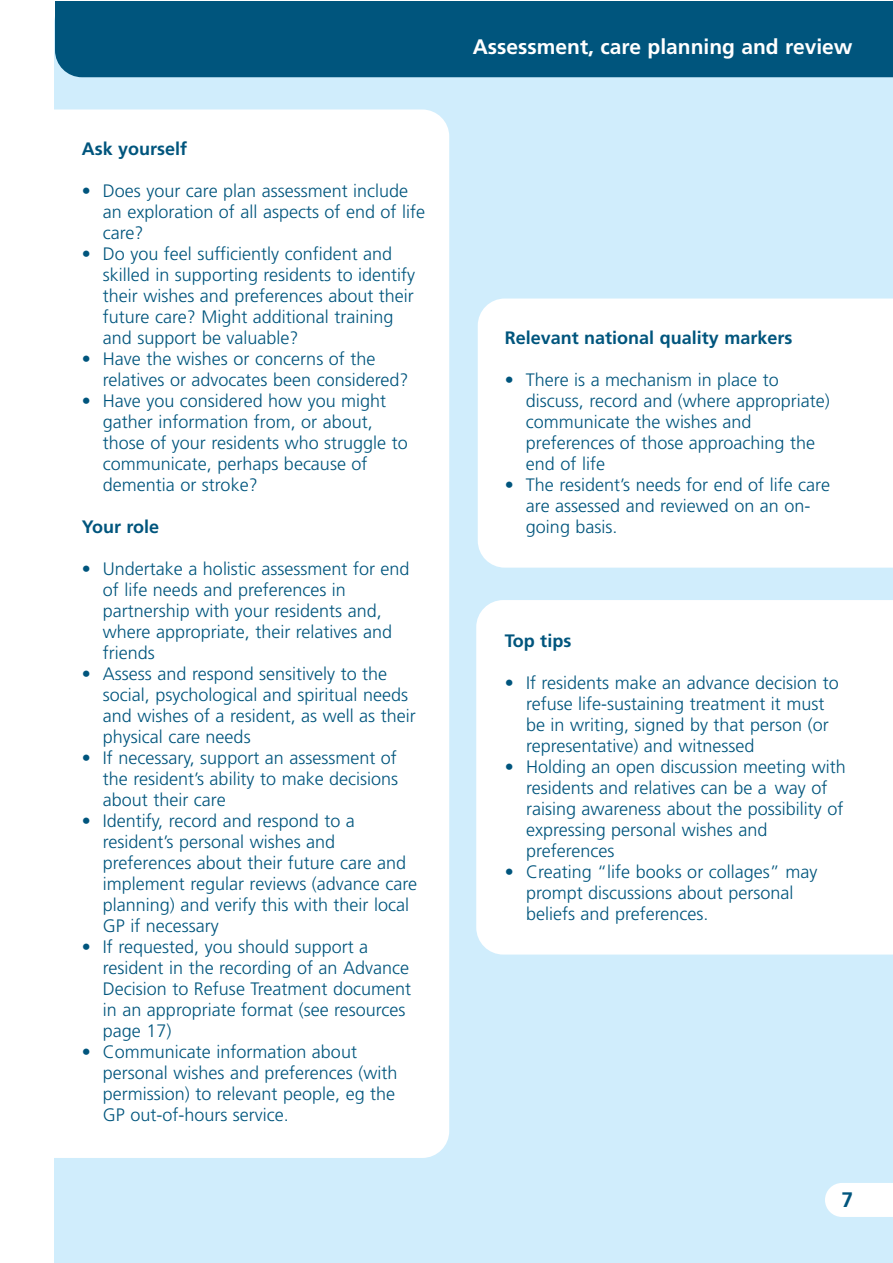
<style>
.page{position:relative;width:893px;height:1263px;background:#fff}
.page>*{position:absolute;margin:0;border:0;box-sizing:border-box;transform-origin:0 0}
.t1{font:700 21px "Frutiger";color:#fff}
.t2{font:700 21px "Frutiger";color:#00557d}
.t3{font:300 18px/21px "Frutiger";color:#00557d}
.t4{font:700 18px "Frutiger";color:#00557d}
</style>
<div class="page">
<div style="left:54px;top:17px;width:838px;height:1246px;background:#d0edfc"></div>
<div style="left:55px;top:1px;width:837px;height:76px;background:#00557d"></div>
<svg style="left:825px;top:1182px;width:67px;height:35px"></svg>
<div style="left:16px;top:110px;width:433px;height:1048px;background:#fff;border-radius:27px"></div>
<svg style="left:476px;top:600px;width:416px;height:354px"></svg>
<svg style="left:478px;top:298px;width:414px;height:270px"></svg>
<p class="t4" style="left:82px;top:138px;width:107px">Ask yourself</p>
<p class="t3" style="left:103px;top:180px;width:324px;text-indent:-21px">• Does your care plan assessment include an exploration of all aspects of end of life care?</p>
<p class="t3" style="left:103px;top:243px;width:314px;text-indent:-21px">• Do you feel sufficiently confident and skilled in supporting residents to identify their wishes and preferences about their future care? Might additional training and support be valuable?</p>
<p class="t3" style="left:103px;top:348px;width:307px;text-indent:-21px">• Have the wishes or concerns of the relatives or advocates been considered?</p>
<p class="t3" style="left:103px;top:390px;width:306px;text-indent:-21px">• Have you considered how you might gather information from, or about, those of your residents who struggle to communicate, perhaps because of dementia or stroke?</p>
<p class="t4" style="left:82px;top:516px;width:79px">Your role</p>
<p class="t3" style="left:103px;top:558px;width:308px;text-indent:-21px">• Undertake a holistic assessment for end of life needs and preferences in partnership with your residents and, where appropriate, their relatives and friends</p>
<p class="t3" style="left:103px;top:663px;width:314px;text-indent:-21px">• Assess and respond sensitively to the social, psychological and spiritual needs and wishes of a resident, as well as their physical care needs</p>
<p class="t3" style="left:103px;top:747px;width:297px;text-align:justify;text-indent:-21px">• If necessary, support an assessment of the resident’s ability to make decisions about their care</p>
<p class="t3" style="left:103px;top:810px;width:316px;text-indent:-21px">• Identify, record and respond to a resident’s personal wishes and preferences about their future care and implement regular reviews (advance care planning) and verify this with their local GP if necessary</p>
<p class="t3" style="left:103px;top:936px;width:310px;text-indent:-21px">• If requested, you should support a resident in the recording of an Advance<br>Decision to Refuse Treatment document in an appropriate format (see resources page 17)</p>
<p class="t3" style="left:103px;top:1041px;width:296px;text-indent:-21px">• Communicate information about personal wishes and preferences (with permission) to relevant people, eg the GP out-of-hours service.</p>
<p class="t1" style="left:473px;top:34px;width:381px">Assessment, care planning and review</p>
<p class="t4" style="left:505px;top:327px;width:289px">Relevant national quality markers</p>
<p class="t3" style="left:526px;top:369px;width:305px;text-indent:-21px">• There is a mechanism in place to discuss, record and (where appropriate) communicate the wishes and preferences of those approaching the end of life</p>
<p class="t3" style="left:526px;top:474px;width:306px;text-indent:-21px">• The resident’s needs for end of life care are assessed and reviewed on an on&shy;going basis.</p>
<p class="t4" style="left:505px;top:631px;width:68px">Top tips</p>
<p class="t3" style="left:526px;top:673px;width:314px;text-indent:-21px">• If residents make an advance decision to refuse life-sustaining treatment it must be in writing, signed by that person (or representative) and witnessed</p>
<p class="t3" style="left:526px;top:757px;width:321px;text-indent:-21px">• Holding an open discussion meeting with residents and relatives can be a way of raising awareness about the possibility of expressing personal wishes and preferences</p>
<p class="t3" style="left:526px;top:862px;width:293px;text-indent:-21px">• Creating “life books or collages” may prompt discussions about personal beliefs and preferences.</p>
<p class="t2" style="left:841px;top:1187px;width:13px">7</p>
</div>
